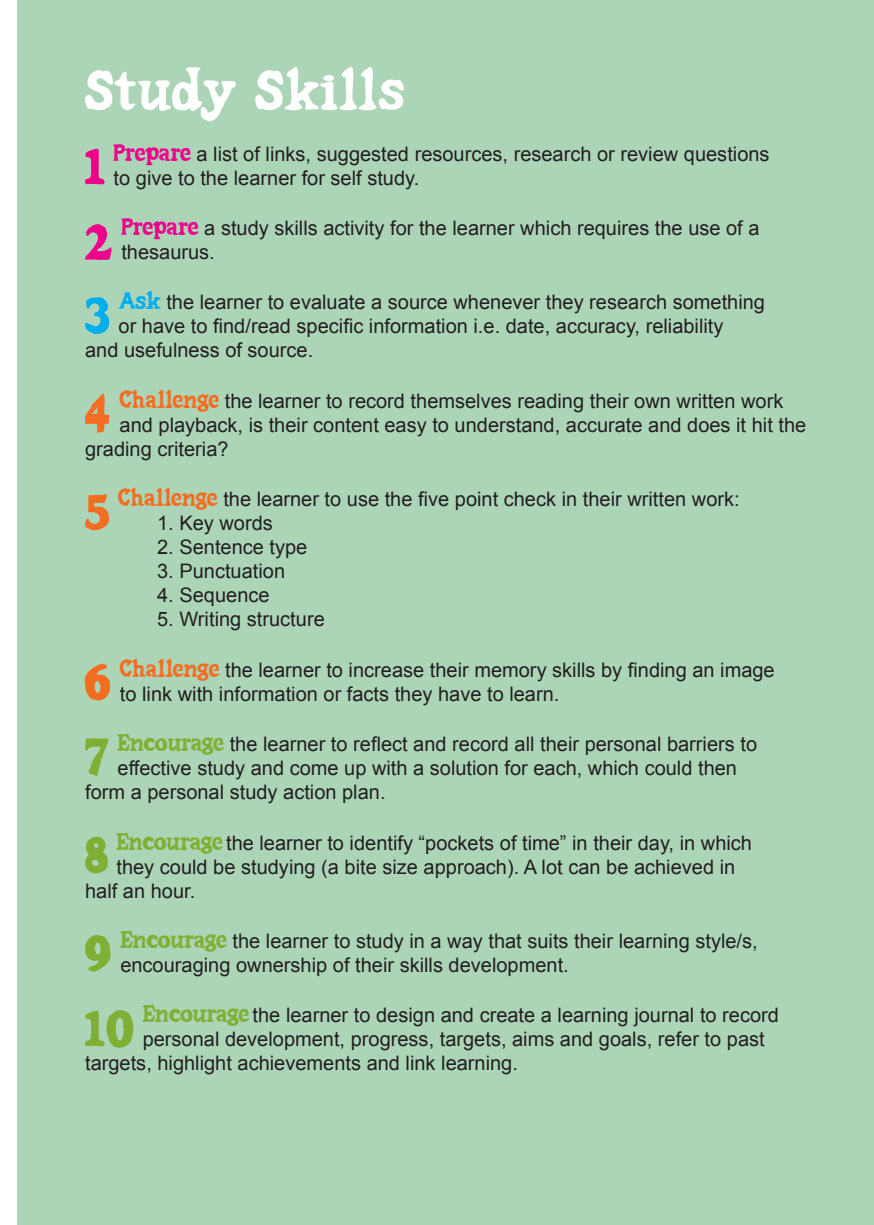
<style>
.page{position:relative;width:874px;height:1225px;background:#fff}
.page>*{position:absolute;margin:0;border:0;box-sizing:border-box;transform-origin:0 0}
.t1{font:52px "Caesar Little SS";letter-spacing:.02em;color:#fff}
.t2{font:51.4px "Caesar Little SS";color:#7fb035}
.t3{font:51.4px "Caesar Little SS";color:#f36e21}
.t4{font:51.4px "Caesar Little SS";color:#ed028c}
.t5{font:51.4px "Caesar Little SS";color:#00aeef}
.t6{font:20px/24px "Arial";color:#231f20}
.s1{font-family:"Caesar Little SS";font-size:22px;color:#ed028c}
.s2{font-family:"Caesar Little SS";font-size:22px;color:#00aeef}
.s3{font-family:"Caesar Little SS";font-size:22px;color:#f36e21}
.s4{font-family:"Caesar Little SS";font-size:22px;color:#7fb035}
</style>
<div class="page">
<div style="left:17px;top:0;width:856px;height:1225px;background:#acd5b8"></div>
<h1 class="t1" style="left:85px;top:63px;width:320px">Study Skills</h1>
<h2 class="t4" style="left:84px;top:140px;width:23px">1</h2>
<p class="t6" style="left:113px;top:142px;width:657px"><span class="s1">Prepare</span> a list of links, suggested resources, research or review questions to give to the learner for self study.</p>
<h2 class="t4" style="left:85px;top:215px;width:30px">2</h2>
<p class="t6" style="left:121px;top:216px;width:639px"><span class="s1">Prepare</span> a study skills activity for the learner which requires the use of a thesaurus.</p>
<h2 class="t5" style="left:84px;top:289px;width:28px">3</h2>
<p class="t6" style="left:118px;top:291px;width:647px"><span class="s2">Ask</span> the learner to evaluate a source whenever they research something</p>
<p class="t6" style="left:118px;top:315px;width:606px">or have to find/read specific information i.e. date, accuracy, reliability</p>
<p class="t6" style="left:85px;top:339px;width:229px">and usefulness of source.</p>
<h2 class="t3" style="left:84px;top:388px;width:28px">4</h2>
<p class="t6" style="left:120px;top:389px;width:665px"><span class="s3">Challenge</span> the learner to record themselves reading their own written work</p>
<p class="t6" style="left:120px;top:413px;width:687px">and playback, is their content easy to understand, accurate and does it hit the</p>
<p class="t6" style="left:85px;top:437px;width:145px">grading criteria?</p>
<h2 class="t3" style="left:84px;top:486px;width:28px">5</h2>
<p class="t6" style="left:118px;top:487px;width:622px"><span class="s3">Challenge</span> the learner to use the five point check in their written work:</p>
<p class="t6" style="left:157px;top:511px;width:117px">1. Key words</p>
<p class="t6" style="left:157px;top:535px;width:152px">2. Sentence type</p>
<p class="t6" style="left:157px;top:559px;width:129px">3. Punctuation</p>
<p class="t6" style="left:157px;top:583px;width:114px">4. Sequence</p>
<p class="t6" style="left:157px;top:607px;width:169px">5. Writing structure</p>
<h2 class="t3" style="left:83px;top:656px;width:30px">6</h2>
<p class="t6" style="left:120px;top:658px;width:656px"><span class="s3">Challenge</span> the learner to increase their memory skills by finding an image to link with information or facts they have to learn.</p>
<h2 class="t2" style="left:84px;top:731px;width:27px">7</h2>
<p class="t6" style="left:117px;top:732px;width:640px"><span class="s4">Encourage</span> the learner to reflect and record all their personal barriers to</p>
<p class="t6" style="left:117px;top:756px;width:620px">effective study and come up with a solution for each, which could then</p>
<p class="t6" style="left:85px;top:780px;width:302px">form a personal study action plan.</p>
<h2 class="t2" style="left:85px;top:829px;width:25px">8</h2>
<p class="t6" style="left:116px;top:831px;width:636px"><span class="s4">Encourage</span> the learner to identify “pockets of time” in their day, in which</p>
<p class="t6" style="left:116px;top:855px;width:620px">they could be studying (a bite size approach). A lot can be achieved in</p>
<p class="t6" style="left:85px;top:879px;width:112px">half an hour.</p>
<h2 class="t2" style="left:84px;top:928px;width:30px">9</h2>
<p class="t6" style="left:120px;top:929px;width:638px"><span class="s4">Encourage</span> the learner to study in a way that suits their learning style/s, encouraging ownership of their skills development.</p>
<h2 class="t2" style="left:84px;top:1002px;width:52px">10</h2>
<p class="t6" style="left:143px;top:1003px;width:637px"><span class="s4">Encourage</span> the learner to design and create a learning journal to record</p>
<p class="t6" style="left:143px;top:1027px;width:623px">personal development, progress, targets, aims and goals, refer to past</p>
<p class="t6" style="left:85px;top:1051px;width:434px">targets, highlight achievements and link learning.</p>
</div>
